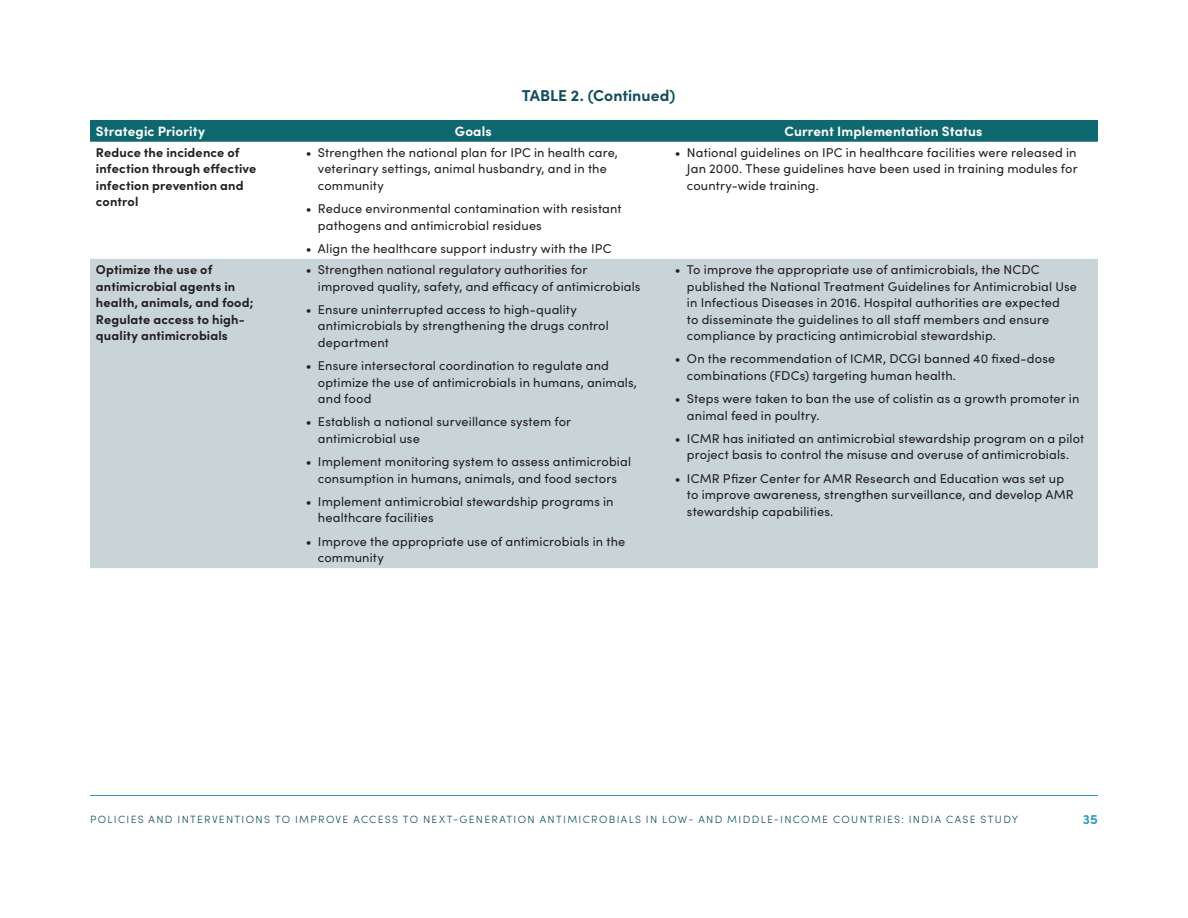
<style>
.page{position:relative;width:1188px;height:918px;background:#fff}
.page>*{position:absolute;margin:0;border:0;box-sizing:border-box;transform-origin:0 0}
._02_FIG_TABLE_title{font:700 15.75px "Sofia Pro";letter-spacing:.005em;color:#114d5c}
._02_Table_column_hea{font:700 13.5px "Sofia Pro";letter-spacing:.01em;color:#fff}
.t1{font:700 13.5px "Sofia Pro";color:#2f9ab6}
.t2{font:12.75px/16.5px "Sofia Pro";letter-spacing:.01em;color:#231f20}
._02_Table_text{font:700 12.75px/16.5px "Sofia Pro";letter-spacing:.01em;color:#231f20}
.t3{font:300 10.5px "Sofia Pro";letter-spacing:.125em;color:#114d5c}
</style>
<div class="page">
<hr style="left:90px;top:795px;width:1008px;height:1px;background:#2f9ab6">
<div style="left:90px;top:120px;width:1008px;height:22px;background:#0f686f"></div>
<div style="left:90px;top:259px;width:1008px;height:309px;background:#c8d4d7"></div>
<p class="_02_FIG_TABLE_title" style="left:522px;top:84px;width:155px">TABLE 2. (Continued)</p>
<p class="_02_Table_column_hea" style="left:96px;top:121px;width:111px">Strategic Priority</p>
<p class="_02_Table_column_hea" style="left:455px;top:121px;width:38px">Goals</p>
<p class="_02_Table_column_hea" style="left:785px;top:121px;width:199px">Current Implementation Status</p>
<p class="_02_Table_text" style="left:96px;top:143px;width:162px">Reduce the incidence of infection through effective infection prevention and control</p>
<p class="t2" style="left:318px;top:144px;width:302px;text-indent:-12px">• Strengthen the national plan for IPC in health care, veterinary settings, animal husbandry, and in the community</p>
<p class="t2" style="left:318px;top:200px;width:305px;text-indent:-12px">• Reduce environmental contamination with resistant pathogens and antimicrobial residues</p>
<p class="t2" style="left:306px;top:240px;width:307px">• Align the healthcare support industry with the IPC</p>
<p class="t2" style="left:687px;top:144px;width:392px;text-align:justify;text-indent:-12px">• National guidelines on IPC in healthcare facilities were released in Jan 2000. These guidelines have been used in training modules for country-wide training.</p>
<p class="_02_Table_text" style="left:96px;top:260px;width:159px">Optimize the use of antimicrobial agents in health, animals, and food;<br>Regulate access to high&shy;quality antimicrobials</p>
<p class="t2" style="left:318px;top:261px;width:324px;text-indent:-12px">• Strengthen national regulatory authorities for improved quality, safety, and efficacy of antimicrobials</p>
<p class="t2" style="left:318px;top:300px;width:292px;text-indent:-12px">• Ensure uninterrupted access to high-quality antimicrobials by strengthening the drugs control department</p>
<p class="t2" style="left:318px;top:357px;width:321px;text-indent:-12px">• Ensure intersectoral coordination to regulate and optimize the use of antimicrobials in humans, animals, and food</p>
<p class="t2" style="left:318px;top:413px;width:255px;text-indent:-12px">• Establish a national surveillance system for antimicrobial use</p>
<p class="t2" style="left:306px;top:453px;width:327px;text-align:center">• Implement monitoring system to assess antimicrobial consumption in humans, animals, and food sectors</p>
<p class="t2" style="left:318px;top:492px;width:297px;text-indent:-12px">• Implement antimicrobial stewardship programs in healthcare facilities</p>
<p class="t2" style="left:318px;top:532px;width:309px;text-indent:-12px">• Improve the appropriate use of antimicrobials in the community</p>
<p class="t2" style="left:687px;top:261px;width:391px;text-indent:-12px">• To improve the appropriate use of antimicrobials, the NCDC published the National Treatment Guidelines for Antimicrobial Use in Infectious Diseases in 2016. Hospital authorities are expected<br>to disseminate the guidelines to all staff members and ensure compliance by practicing antimicrobial stewardship.</p>
<p class="t2" style="left:687px;top:350px;width:370px;text-indent:-12px">• On the recommendation of ICMR, DCGI banned 40 fixed-dose combinations (FDCs) targeting human health.</p>
<p class="t2" style="left:687px;top:390px;width:394px;text-indent:-12px">• Steps were taken to ban the use of colistin as a growth promoter in animal feed in poultry.</p>
<p class="t2" style="left:675px;top:429px;width:411px;text-align:center">• ICMR has initiated an antimicrobial stewardship program on a pilot project basis to control the misuse and overuse of antimicrobials.</p>
<p class="t2" style="left:687px;top:469px;width:388px;text-indent:-12px">• ICMR Pfizer Center for AMR Research and Education was set up to improve awareness, strengthen surveillance, and develop AMR stewardship capabilities.</p>
<p class="t3" style="left:90px;top:812px;width:930px">POLICIES AND INTERVENTIONS TO IMPROVE ACCESS TO NEXT-GENERATION ANTIMICROBIALS IN LOW- AND MIDDLE-INCOME COUNTRIES: INDIA CASE STUDY</p>
<p class="t1" style="left:1083px;top:809px;width:17px">35</p>
</div>
